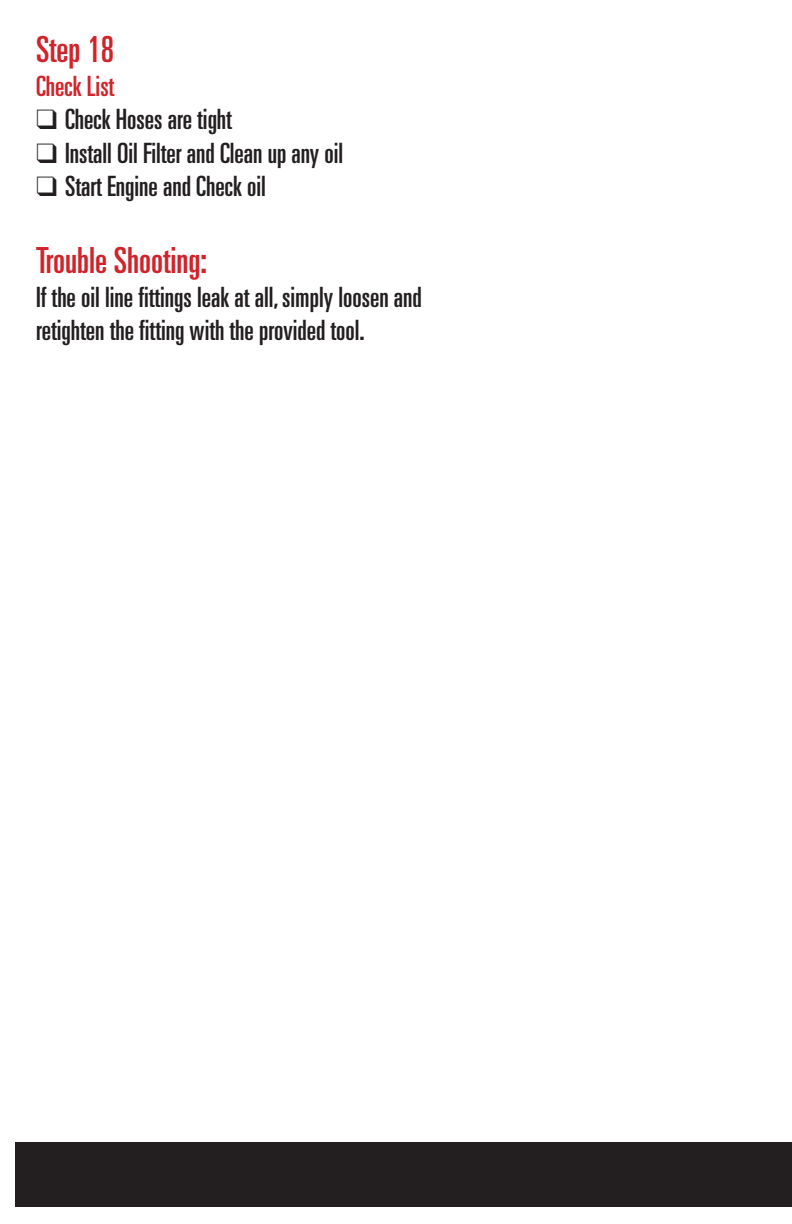
<style>
.page{position:relative;width:792px;height:1224px;background:#fff}
.page>*{position:absolute;margin:0;border:0;box-sizing:border-box;transform-origin:0 0}
.t1{font:ultra-condensed 36px "Univers LT Std";color:#d1232a}
.t2{font:ultra-condensed 28px "Univers LT Std";color:#231f20}
.t3{font:ultra-condensed 28px "Univers LT Std";color:#d1232a}
</style>
<div class="page">
<div style="left:16px;top:1142px;width:776px;height:65px;background:#231f20"></div>
<p class="t1" style="left:36px;top:29px;width:80px">Step 18</p>
<p class="t3" style="left:36px;top:70px;width:80px">Check List</p>
<p class="t2" style="left:36px;top:103px;width:198px">❑ Check Hoses are tight</p>
<p class="t2" style="left:36px;top:137px;width:309px">❑ Install Oil Filter and Clean up any oil</p>
<p class="t2" style="left:36px;top:171px;width:231px">❑ Start Engine and Check oil</p>
<p class="t1" style="left:36px;top:240px;width:173px">Trouble Shooting:</p>
<p class="t2" style="left:36px;top:281px;width:387px">If the oil line fittings leak at all, simply loosen and</p>
<p class="t2" style="left:36px;top:315px;width:330px">retighten the fitting with the provided tool.</p>
</div>
